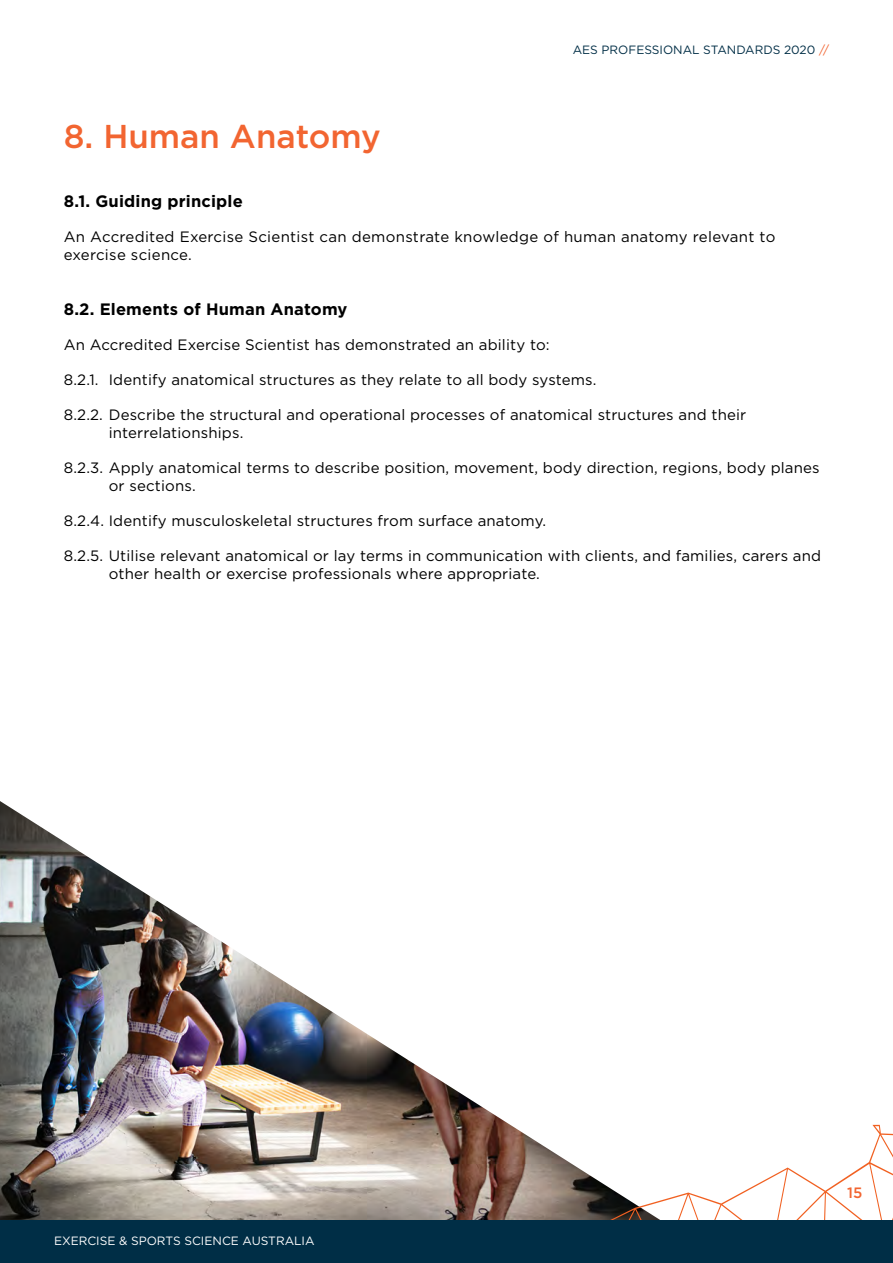
<style>
.page{position:relative;width:893px;height:1263px;background:#fff}
.page>*{position:absolute;margin:0;border:0;box-sizing:border-box;transform-origin:0 0}
.t1{font:500 33px "Gotham";color:#f26531}
.t2{font:700 16.5px "Gotham";letter-spacing:.01em;color:#000}
.t3{font:15px/18px "Gotham";letter-spacing:.01em;color:#000}
.t4{font:500 15px "Gotham";color:#f26531}
.t5{font:12px "Gotham";color:#fff}
.t6{font:12px "Gotham";color:#002e46}
.s1{color:#f26531}
</style>
<div class="page">
<img style="left:0;top:801px;width:581px;height:419px">
<svg style="left:581px;top:1124px;width:312px;height:96px"></svg>
<div style="left:0;top:1220px;width:893px;height:43px;background:#002e46"></div>
<h1 class="t1" style="left:64px;top:114px;width:319px">8. Human Anatomy</h1>
<p class="t6" style="left:573px;top:42px;width:258px">AES PROFESSIONAL STANDARDS 2020 <span class="s1">//</span></p>
<p class="t2" style="left:64px;top:190px;width:181px">8.1. Guiding principle</p>
<p class="t3" style="left:64px;top:227px;width:713px">An Accredited Exercise Scientist can demonstrate knowledge of human anatomy relevant to exercise science.</p>
<p class="t2" style="left:64px;top:298px;width:285px">8.2. Elements of Human Anatomy</p>
<p class="t3" style="left:64px;top:335px;width:487px">An Accredited Exercise Scientist has demonstrated an ability to:</p>
<p class="t3" style="left:64px;top:370px;width:534px">8.2.1. Identify anatomical structures as they relate to all body systems.</p>
<p class="t3" style="left:109px;top:405px;width:639px;text-indent:-45px">8.2.2. Describe the structural and operational processes of anatomical structures and their interrelationships.</p>
<p class="t3" style="left:109px;top:458px;width:712px;text-indent:-45px">8.2.3. Apply anatomical terms to describe position, movement, body direction, regions, body planes or sections.</p>
<p class="t3" style="left:64px;top:511px;width:484px">8.2.4. Identify musculoskeletal structures from surface anatomy.</p>
<p class="t3" style="left:109px;top:546px;width:714px;text-indent:-45px">8.2.5. Utilise relevant anatomical or lay terms in communication with clients, and families, carers and other health or exercise professionals where appropriate.</p>
<p class="t5" style="left:54px;top:1233px;width:262px">EXERCISE &amp; SPORTS SCIENCE AUSTRALIA</p>
<p class="t4" style="left:847px;top:1183px;width:17px">15</p>
</div>
